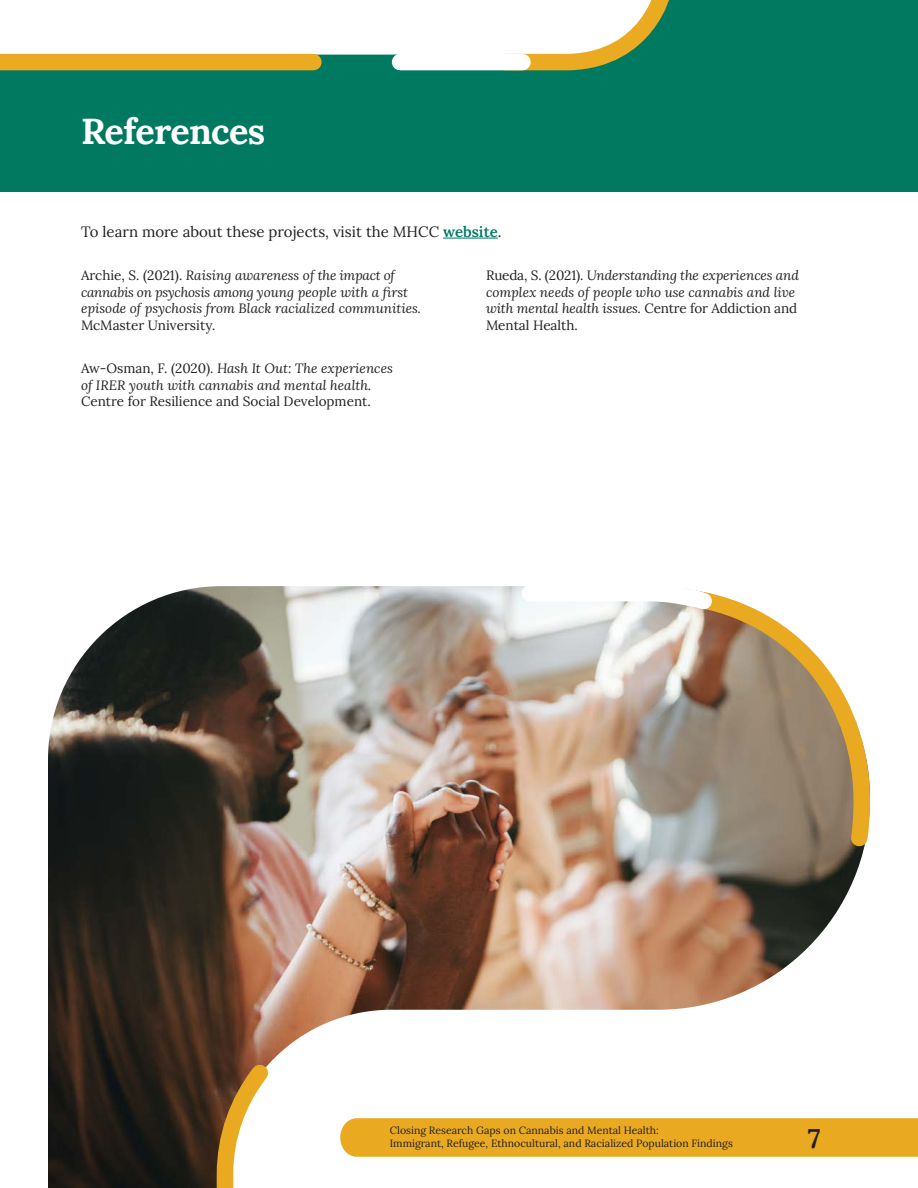
<style>
.page{position:relative;width:918px;height:1188px;background:#fff}
.page>*{position:absolute;margin:0;border:0;box-sizing:border-box;transform-origin:0 0}
.t1{font:700 36px "Lora";letter-spacing:-.02em;color:#fff}
.t2{font:700 27px "Lora";color:#231f20}
.t3{font:15px "Lora";color:#231f20}
.t4{font:italic 13.5px/16.5px "Lora";color:#231f20}
.t5{font:13.5px "Lora";color:#231f20}
.t6{font:10.5px/12.8px "Lora";color:#231f20}
.s1{font-weight:600;color:#007961}
.s2{font-style:normal}
</style>
<div class="page">
<div style="left:0;top:0;width:918px;height:191px;background:#007961"></div>
<hr style="left:443px;top:238px;width:55px;height:1px;background:#007961">
<img style="left:48px;top:586px;width:814px;height:602px">
<svg style="left:119px;top:1050px;width:164px;height:138px"></svg>
<svg style="left:683px;top:586px;width:187px;height:271px"></svg>
<svg style="left:513px;top:586px;width:212px;height:36px"></svg>
<svg style="left:0;top:0;width:669px;height:71px;background:#e7e5cc"></svg>
<div style="left:400px;top:54px;width:122px;height:16px;background:#fff"></div>
<div style="left:340px;top:1118px;width:578px;height:39px;background:#e9aa22"></div>
<h2 class="t1" style="left:81px;top:102px;width:186px">References</h2>
<p class="t3" style="left:81px;top:220px;width:422px">To learn more about these projects, visit the MHCC <span class="s1">website</span>.</p>
<p class="t4" style="left:81px;top:267px;width:342px"><span class="s2">Archie, S. (2021).</span> Raising awareness of the impact of cannabis on psychosis among young people with a first episode of psychosis from Black racialized communities.</p>
<p class="t5" style="left:81px;top:315px;width:136px">McMaster University.</p>
<p class="t4" style="left:81px;top:360px;width:313px"><span class="s2">Aw-Osman, F. (2020).</span> Hash It Out: The experiences of IRER youth with cannabis and mental health.</p>
<p class="t5" style="left:81px;top:391px;width:291px">Centre for Resilience and Social Development.</p>
<p class="t4" style="left:486px;top:267px;width:314px"><span class="s2">Rueda, S. (2021).</span> Understanding the experiences and complex needs of people who use cannabis and live with mental health issues. <span class="s2">Centre for Addiction and Mental Health.</span></p>
<p class="t6" style="left:390px;top:1123px;width:344px">Closing Research Gaps on Cannabis and Mental Health:<br>Immigrant, Refugee, Ethnocultural, and Racialized Population Findings</p>
<h2 class="t2" style="left:808px;top:1117px;width:14px">7</h2>
</div>
